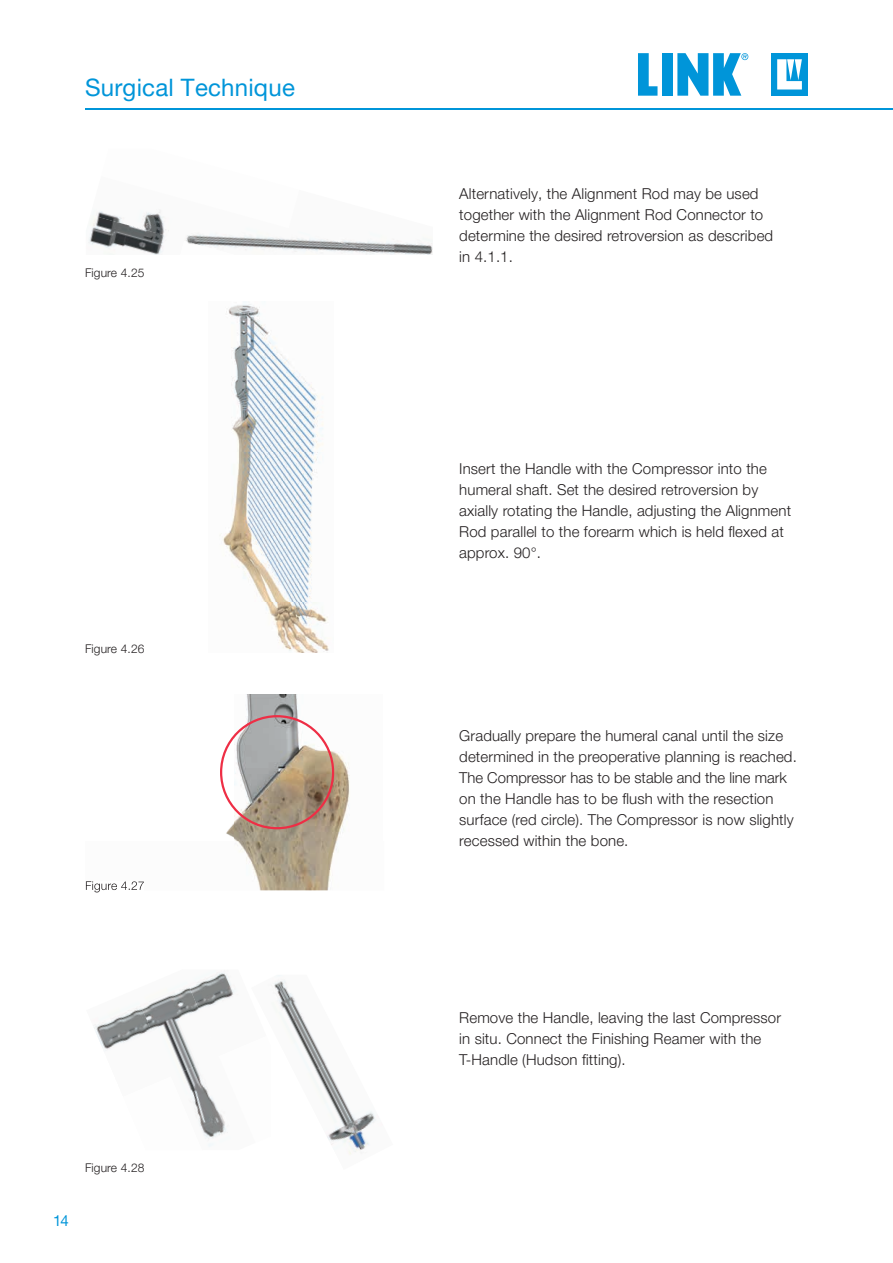
<style>
.page{position:relative;width:893px;height:1263px;background:#fff}
.page>*{position:absolute;margin:0;border:0;box-sizing:border-box;transform-origin:0 0}
.t1{font:24px "Helvetica Neue LT Pro";letter-spacing:.01em;color:#0095d9}
.t2{font:300 15px/21px "Helvetica Neue LT Pro";letter-spacing:.01em;color:#231f20}
.t3{font:15px "Helvetica Neue LT Pro";color:#0095d9}
.t4{font:300 12px "Helvetica Neue LT Pro";letter-spacing:.01em;color:#231f20}
</style>
<div class="page">
<div style="left:771px;top:53px;width:37px;height:43px;background:#0095d9"></div>
<svg style="left:777px;top:59px;width:25px;height:31px"></svg>
<svg style="left:638px;top:53px;width:19px;height:43px"></svg>
<div style="left:662px;top:53px;width:11px;height:43px;background:#0095d9"></div>
<svg style="left:677px;top:53px;width:71px;height:43px"></svg>
<hr style="left:85px;top:108px;width:808px;height:2px;background:#0095d9">
<img style="left:85px;top:694px;width:265px;height:196px">
<img style="left:86px;top:881px;width:58px;height:9px">
<img style="left:383px;top:238px;width:50px;height:17px">
<img style="left:96px;top:209px;width:65px;height:6px">
<img style="left:185px;top:233px;width:96px;height:17px">
<img style="left:281px;top:238px;width:102px;height:17px">
<img style="left:88px;top:215px;width:81px;height:40px">
<img style="left:185px;top:241px;width:50px;height:9px">
<img style="left:220px;top:302px;width:109px;height:351px">
<img style="left:271px;top:975px;width:50px;height:78px">
<img style="left:300px;top:1053px;width:76px;height:102px">
<img style="left:219px;top:971px;width:16px;height:30px">
<img style="left:171px;top:972px;width:48px;height:84px">
<img style="left:176px;top:1056px;width:52px;height:91px">
<img style="left:94px;top:995px;width:77px;height:56px">
<img style="left:176px;top:1076px;width:26px;height:71px">
<svg style="left:220px;top:715px;width:114px;height:114px"></svg>
<h1 class="t1" style="left:85px;top:72px;width:211px">Surgical Technique</h1>
<p class="t4" style="left:85px;top:265px;width:61px">Figure 4.25</p>
<p class="t4" style="left:85px;top:641px;width:61px">Figure 4.26</p>
<p class="t3" style="left:53px;top:1211px;width:17px">14</p>
<p class="t4" style="left:85px;top:1160px;width:61px">Figure 4.28</p>
<p class="t2" style="left:459px;top:183px;width:315px">Alternatively, the Alignment Rod may be used together with the Alignment Rod Connector to determine the desired retroversion as described in 4.1.1.</p>
<p class="t2" style="left:459px;top:458px;width:333px">Insert the Handle with the Compressor into the humeral shaft. Set the desired retroversion by axially rotating the Handle, adjusting the Alignment Rod parallel to the forearm which is held flexed at approx. 90°.</p>
<p class="t2" style="left:459px;top:725px;width:339px">Gradually prepare the humeral canal until the size determined in the preoperative planning is reached.<br>The Compressor has to be stable and the line mark on the Handle has to be flush with the resection surface (red circle). The Compressor is now slightly recessed within the bone.</p>
<p class="t2" style="left:459px;top:1007px;width:323px">Remove the Handle, leaving the last Compressor in situ. Connect the Finishing Reamer with the<br>T-Handle (Hudson fitting).</p>
</div>
